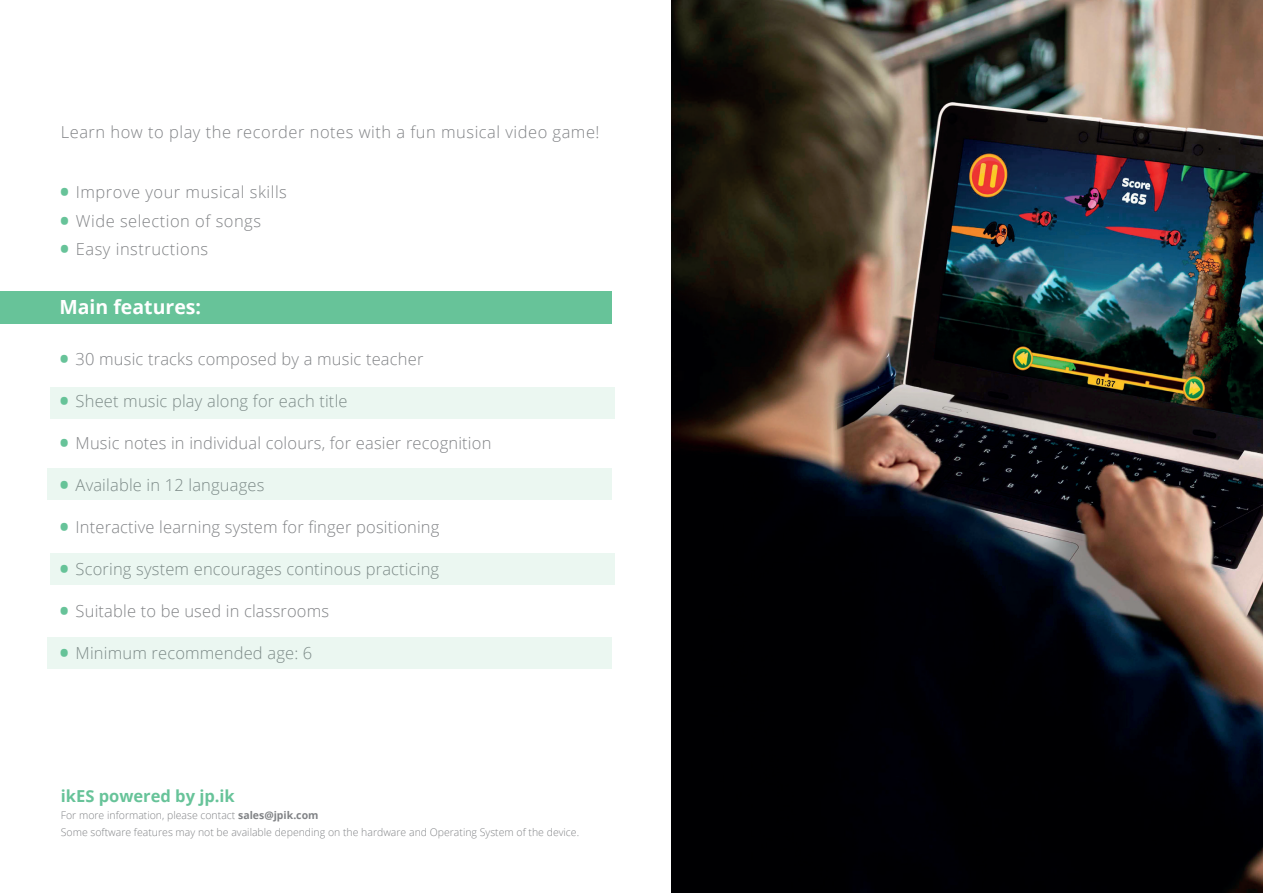
<style>
.page{position:relative;width:1263px;height:893px;background:#fff}
.page>*{position:absolute;margin:0;border:0;box-sizing:border-box;transform-origin:0 0}
.t1{font:700 19.5px "Open Sans";color:#fff}
.t2{font:300 16.5px "Open Sans";letter-spacing:.01em;color:#818386}
.t3{font:300 16.5px "Open Sans";letter-spacing:.03em;color:#818386}
.t4{font:700 16.5px "Open Sans";color:#67c399}
.t5{font:300 10.5px/16.8px "Open Sans";color:#818386}
.s1{font-weight:700;font-size:25.5px;color:#67c399}
.s2{font-weight:700}
</style>
<div class="page">
<div style="left:0;top:291px;width:612px;height:33px;background:#67c399"></div>
<img style="left:671px;top:0;width:592px;height:893px">
<div style="left:51px;top:387px;width:564px;height:31px;background:#ebf7f1"></div>
<div style="left:48px;top:469px;width:564px;height:31px;background:#ebf7f1"></div>
<div style="left:51px;top:554px;width:564px;height:31px;background:#ebf7f1"></div>
<div style="left:48px;top:637px;width:564px;height:31px;background:#ebf7f1"></div>
<p class="t3" style="left:61px;top:121px;width:540px">Learn how to play the recorder notes with a fun musical video game!</p>
<p class="t3" style="left:60px;top:181px;width:229px"><span class="s1">•</span> Improve your musical skills</p>
<p class="t3" style="left:60px;top:210px;width:203px"><span class="s1">•</span> Wide selection of songs</p>
<p class="t3" style="left:60px;top:238px;width:150px"><span class="s1">•</span> Easy instructions</p>
<p class="t1" style="left:59px;top:294px;width:143px">Main features:</p>
<p class="t2" style="left:59px;top:348px;width:365px"><span class="s1">•</span> 30 music tracks composed by a music teacher</p>
<p class="t2" style="left:59px;top:390px;width:290px"><span class="s1">•</span> Sheet music play along for each title</p>
<p class="t2" style="left:59px;top:432px;width:433px"><span class="s1">•</span> Music notes in individual colours, for easier recognition</p>
<p class="t2" style="left:59px;top:474px;width:207px"><span class="s1">•</span> Available in 12 languages</p>
<p class="t2" style="left:59px;top:516px;width:382px"><span class="s1">•</span> Interactive learning system for finger positioning</p>
<p class="t2" style="left:59px;top:558px;width:381px"><span class="s1">•</span> Scoring system encourages continous practicing</p>
<p class="t2" style="left:59px;top:600px;width:271px"><span class="s1">•</span> Suitable to be used in classrooms</p>
<p class="t2" style="left:59px;top:642px;width:254px"><span class="s1">•</span> Minimum recommended age: 6</p>
<p class="t4" style="left:61px;top:785px;width:175px">ikES powered by jp.ik</p>
<p class="t5" style="left:61px;top:807px;width:520px">For more information, please contact <span class="s2">sales@jpik.com<br></span>Some software features may not be available depending on the hardware and Operating System of the device.</p>
</div>
